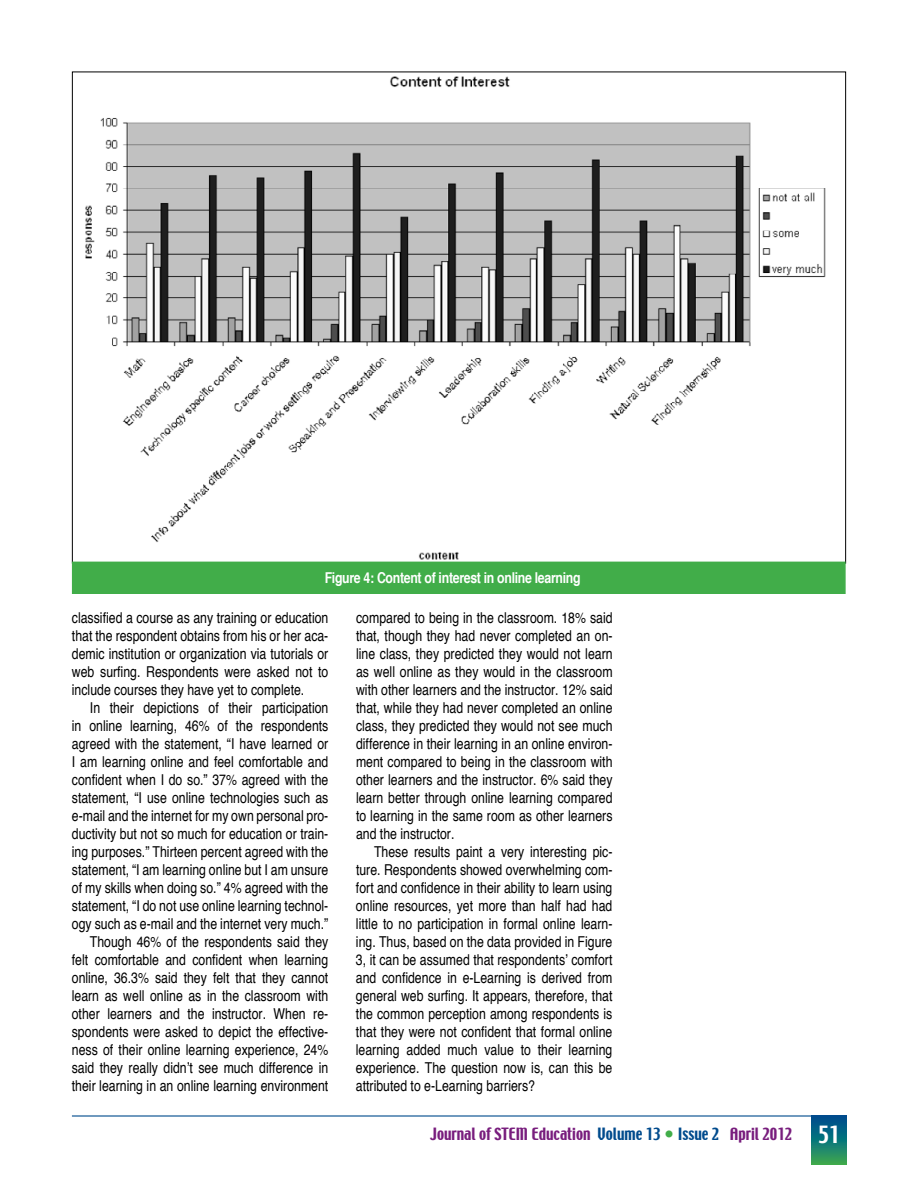
<style>
.page{position:relative;width:918px;height:1188px;background:#fff}
.page>*{position:absolute;margin:0;border:0;box-sizing:border-box;transform-origin:0 0}
.t1{font:condensed 15px/18px "Helvetica";color:#000;text-align:justify}
.t2{font:15px "Techno";color:#781d7d}
.t3{font:700 condensed 15px "Helvetica";letter-spacing:-.02em;color:#fff}
.s1{color:#004b8d}
.s2{font-size:16.5px;color:#41ad49}
.s3{font-size:21px;color:#fff}
</style>
<div class="page">
<hr style="left:72px;top:1115px;width:774px;height:2px;background:#004b8d">
<svg style="left:811px;top:1117px;width:35px;height:47px;background:#127774"></svg>
<img style="left:85px;top:76px;width:741px;height:484px">
<div style="left:72px;top:562px;width:774px;height:32px;background:#41ad49"></div>
<p class="t3" style="left:325px;top:568px;width:257px">Figure 4: Content of interest in online learning</p>
<p class="t1" style="left:72px;top:608px;width:258px">classified a course as any training or education that the respondent obtains from his or her aca&shy;demic institution or organization via tutorials or web surfing. Respondents were asked not to include courses they have yet to complete.</p>
<p class="t1" style="left:72px;top:698px;width:258px;text-align:right">In their depictions of their participation<br>in online learning, 46% of the respondents agreed with the statement, “I have learned or I am learning online and feel comfortable and confident when I do so.” 37% agreed with the statement, “I use online technologies such as e-mail and the internet for my own personal pro&shy;ductivity but not so much for education or train&shy;ing purposes.” Thirteen percent agreed with the statement, “I am learning online but I am unsure of my skills when doing so.” 4% agreed with the statement, “I do not use online learning technol&shy;ogy such as e-mail and the internet very much.” Though 46% of the respondents said they felt comfortable and confident when learning online, 36.3% said they felt that they cannot learn as well online as in the classroom with other learners and the instructor. When re&shy;spondents were asked to depict the effective&shy;ness of their online learning experience, 24% said they really didn’t see much difference in their learning in an online learning environment</p>
<p class="t1" style="left:356px;top:609px;width:258px">compared to being in the classroom. 18% said that, though they had never completed an on&shy;line class, they predicted they would not learn as well online as they would in the classroom with other learners and the instructor. 12% said that, while they had never completed an online class, they predicted they would not see much difference in their learning in an online environ&shy;ment compared to being in the classroom with other learners and the instructor. 6% said they learn better through online learning compared to learning in the same room as other learners and the instructor.</p>
<p class="t1" style="left:356px;top:843px;width:258px;text-indent:18px">These results paint a very interesting pic&shy;ture. Respondents showed overwhelming com&shy;fort and confidence in their ability to learn using online resources, yet more than half had had little to no participation in formal online learn&shy;ing. Thus, based on the data provided in Figure 3, it can be assumed that respondents’ comfort and confidence in e-Learning is derived from general web surfing. It appears, therefore, that the common perception among respondents is that they were not confident that formal online learning added much value to their learning experience. The question now is, can this be attributed to e-Learning barriers?</p>
<p class="t2" style="left:430px;top:1124px;width:411px">Journal of STEM Education <span class="s1">Volume 13</span> <span class="s2">•</span> <span class="s1">Issue 2</span> April 2012 <span class="s3">51</span></p>
</div>
